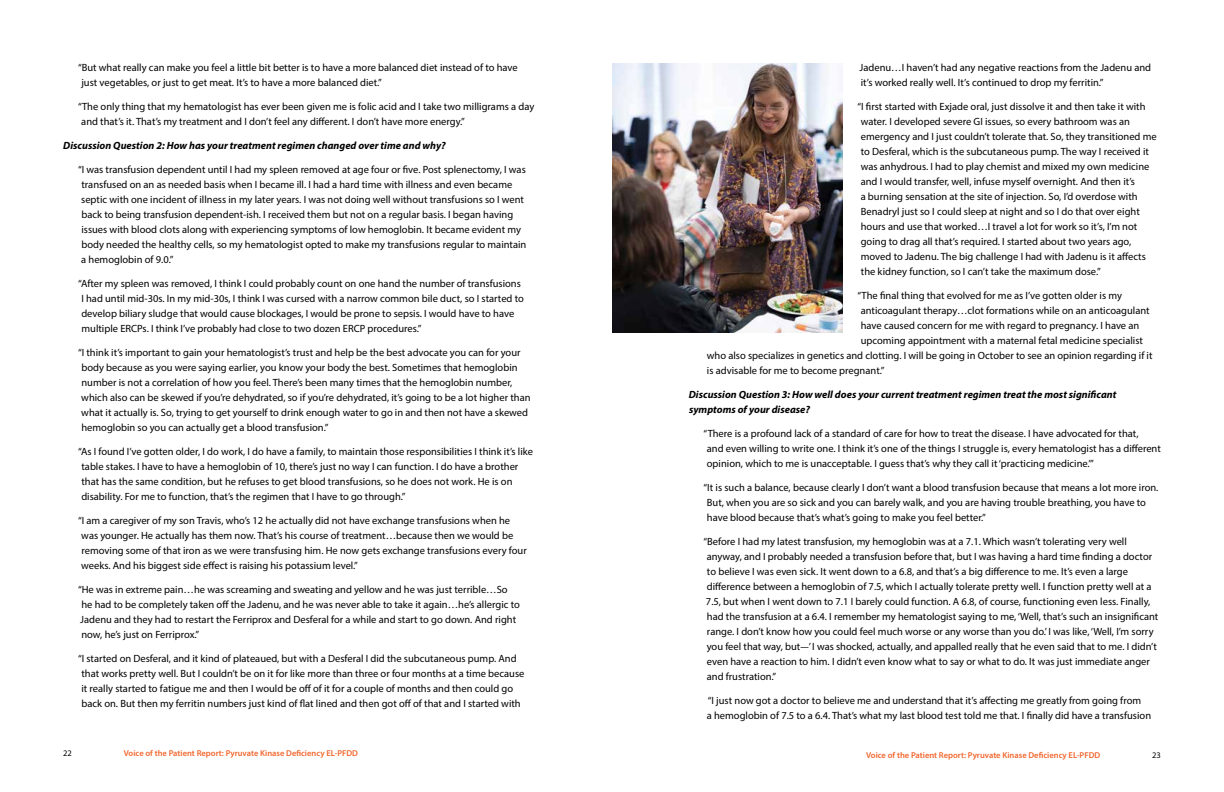
<style>
.page{position:relative;width:1224px;height:792px;background:#fff}
.page>*{position:absolute;margin:0;border:0;box-sizing:border-box;transform-origin:0 0}
.t1{font:10.5px/15px "Myriad Pro";color:#000}
.t2{font:italic 700 10.5px/15px "Myriad Pro";color:#000}
.t3{font:600 8.5px "Myriad Pro";color:#f2652c}
.t4{font:8.5px "Myriad Pro";color:#000}
</style>
<div class="page">
<img style="left:612px;top:63px;width:230px;height:270px">
<p class="t1" style="left:81px;top:60px;width:438px;text-indent:-3px">“But what really can make you feel a little bit better is to have a more balanced diet instead of to have just vegetables, or just to get meat. It’s to have a more balanced diet.”</p>
<p class="t1" style="left:81px;top:99px;width:455px;text-indent:-3px">“The only thing that my hematologist has ever been given me is folic acid and I take two milligrams a day and that’s it. That’s my treatment and I don’t feel any different. I don’t have more energy.”</p>
<p class="t2" style="left:63px;top:138px;width:384px">Discussion Question 2: How has your treatment regimen changed over time and why?</p>
<p class="t1" style="left:81px;top:162px;width:447px;text-indent:-3px">“I was transfusion dependent until I had my spleen removed at age four or five. Post splenectomy, I was transfused on an as needed basis when I became ill. I had a hard time with illness and even became septic with one incident of illness in my later years. I was not doing well without transfusions so I went back to being transfusion dependent-ish. I received them but not on a regular basis. I began having issues with blood clots along with experiencing symptoms of low hemoglobin. It became evident my body needed the healthy cells, so my hematologist opted to make my transfusions regular to maintain a hemoglobin of 9.0.”</p>
<p class="t1" style="left:81px;top:276px;width:444px;text-indent:-3px">“After my spleen was removed, I think I could probably count on one hand the number of transfusions I had until mid-30s. In my mid-30s, I think I was cursed with a narrow common bile duct, so I started to develop biliary sludge that would cause blockages, I would be prone to sepsis. I would have to have multiple ERCPs. I think I’ve probably had close to two dozen ERCP procedures.”</p>
<p class="t1" style="left:81px;top:345px;width:451px;text-indent:-3px">“I think it’s important to gain your hematologist’s trust and help be the best advocate you can for your body because as you were saying earlier, you know your body the best. Sometimes that hemoglobin number is not a correlation of how you feel. There’s been many times that the hemoglobin number, which also can be skewed if you’re dehydrated, so if you’re dehydrated, it’s going to be a lot higher than what it actually is. So, trying to get yourself to drink enough water to go in and then not have a skewed hemoglobin so you can actually get a blood transfusion.”</p>
<p class="t1" style="left:81px;top:444px;width:453px;text-indent:-3px">“As I found I’ve gotten older, I do work, I do have a family, to maintain those responsibilities I think it’s like table stakes. I have to have a hemoglobin of 10, there’s just no way I can function. I do have a brother that has the same condition, but he refuses to get blood transfusions, so he does not work. He is on disability. For me to function, that’s the regimen that I have to go through.”</p>
<p class="t1" style="left:81px;top:513px;width:447px;text-indent:-3px">“I am a caregiver of my son Travis, who’s 12 he actually did not have exchange transfusions when he was younger. He actually has them now. That’s his course of treatment…because then we would be removing some of that iron as we were transfusing him. He now gets exchange transfusions every four weeks. And his biggest side effect is raising his potassium level.”</p>
<p class="t1" style="left:78px;top:582px;width:443px">“He was in extreme pain…he was screaming and sweating and yellow and he was just terrible…So he had to be completely taken off the Jadenu, and he was never able to take it again…he’s allergic to Jadenu and they had to restart the Ferriprox and Desferal for a while and start to go down. And right now, he’s just on Ferriprox.”</p>
<p class="t1" style="left:81px;top:651px;width:445px;text-indent:-3px">“I started on Desferal, and it kind of plateaued, but with a Desferal I did the subcutaneous pump. And that works pretty well. But I couldn’t be on it for like more than three or four months at a time because it really started to fatigue me and then I would be off of it for a couple of months and then could go back on. But then my ferritin numbers just kind of flat lined and then got off of that and I started with</p>
<p class="t1" style="left:860px;top:60px;width:293px">Jadenu…I haven’t had any negative reactions from the Jadenu and it’s worked really well. It’s continued to drop my ferritin.”</p>
<p class="t1" style="left:861px;top:99px;width:298px;text-indent:-3px">“I first started with Exjade oral, just dissolve it and then take it with water. I developed severe GI issues, so every bathroom was an emergency and I just couldn’t tolerate that. So, they transitioned me to Desferal, which is the subcutaneous pump. The way I received it was anhydrous. I had to play chemist and mixed my own medicine and I would transfer, well, infuse myself overnight. And then it’s<br>a burning sensation at the site of injection. So, I’d overdose with Benadryl just so I could sleep at night and so I do that over eight hours and use that worked…I travel a lot for work so it’s, I’m not going to drag all that’s required. I started about two years ago, moved to Jadenu. The big challenge I had with Jadenu is it affects the kidney function, so I can’t take the maximum dose.”</p>
<p class="t1" style="left:857px;top:288px;width:266px">“The final thing that evolved for me as I’ve gotten older is my</p>
<p class="t1" style="left:861px;top:303px;width:290px">anticoagulant therapy…clot formations while on an anticoagulant</p>
<p class="t1" style="left:861px;top:318px;width:280px">have caused concern for me with regard to pregnancy. I have an</p>
<p class="t1" style="left:861px;top:333px;width:284px">upcoming appointment with a maternal fetal medicine specialist</p>
<p class="t1" style="left:707px;top:348px;width:447px">who also specializes in genetics and clotting. I will be going in October to see an opinion regarding if it</p>
<p class="t1" style="left:707px;top:363px;width:179px">is advisable for me to become pregnant.”</p>
<p class="t2" style="left:689px;top:387px;width:429px">Discussion Question 3: How well does your current treatment regimen treat the most significant symptoms of your disease?</p>
<p class="t1" style="left:707px;top:426px;width:456px;text-indent:-3px">“There is a profound lack of a standard of care for how to treat the disease. I have advocated for that,<br>and even willing to write one. I think it’s one of the things I struggle is, every hematologist has a different opinion, which to me is unacceptable. I guess that’s why they call it ‘practicing medicine.’”</p>
<p class="t1" style="left:707px;top:480px;width:453px;text-indent:-3px">“It is such a balance, because clearly I don’t want a blood transfusion because that means a lot more iron.<br>But, when you are so sick and you can barely walk, and you are having trouble breathing, you have to have blood because that’s what’s going to make you feel better.”</p>
<p class="t1" style="left:704px;top:534px;width:456px">“Before I had my latest transfusion, my hemoglobin was at a 7.1. Which wasn’t tolerating very well anyway, and I probably needed a transfusion before that, but I was having a hard time finding a doctor to believe I was even sick. It went down to a 6.8, and that’s a big difference to me. It’s even a large difference between a hemoglobin of 7.5, which I actually tolerate pretty well. I function pretty well at a 7.5, but when I went down to 7.1 I barely could function. A 6.8, of course, functioning even less. Finally, had the transfusion at a 6.4. I remember my hematologist saying to me, ‘Well, that’s such an insignificant range. I don’t know how you could feel much worse or any worse than you do.’ I was like, ‘Well, I’m sorry you feel that way, but—’ I was shocked, actually, and appalled really that he even said that to me. I didn’t even have a reaction to him. I didn’t even know what to say or what to do. It was just immediate anger and frustration.”</p>
<p class="t1" style="left:707px;top:693px;width:446px">“I just now got a doctor to believe me and understand that it’s affecting me greatly from going from<br>a hemoglobin of 7.5 to a 6.4. That’s what my last blood test told me that. I finally did have a transfusion</p>
<p class="t4" style="left:63px;top:748px;width:10px">22</p>
<p class="t3" style="left:124px;top:747px;width:236px">Voice of the Patient Report: Pyruvate Kinase Deficiency EL-PFDD</p>
<p class="t3" style="left:866px;top:750px;width:236px">Voice of the Patient Report: Pyruvate Kinase Deficiency EL-PFDD</p>
<p class="t4" style="left:1152px;top:750px;width:10px">23</p>
</div>
